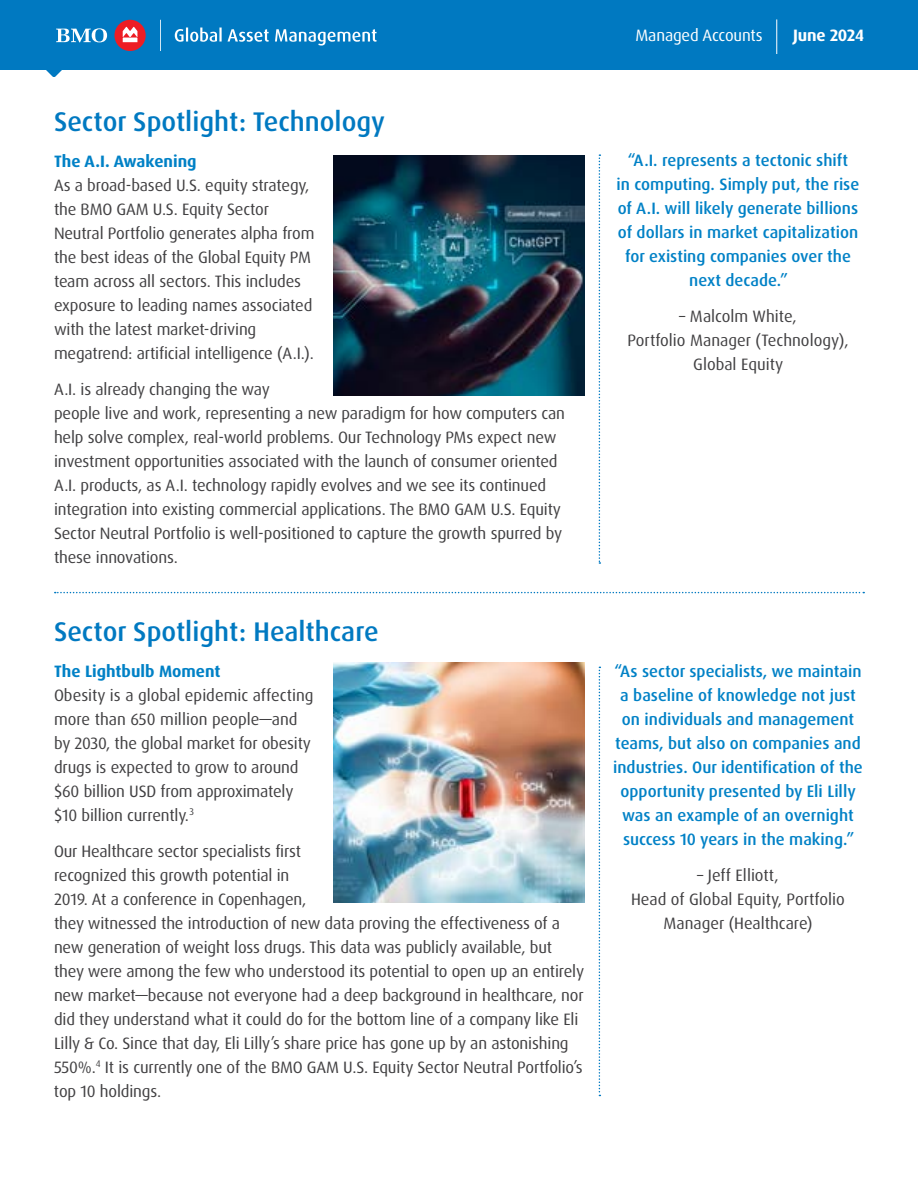
<style>
.page{position:relative;width:918px;height:1188px;background:#fff}
.page>*{position:absolute;margin:0;border:0;box-sizing:border-box;transform-origin:0 0}
.t1{font:500 27px "Dax Pro";color:#0079c1}
.t2{font:16.5px/24px "Dax Pro";letter-spacing:-.01em;color:#414042}
.t3{font:500 16.5px/24px "Dax Pro";color:#0081c6;text-align:center}
.t4{font:700 16.5px "Dax Pro";color:#0081c6}
.t5{font:16.5px "Dax Pro";letter-spacing:-.01em;color:#fff}
.t6{font:700 16.5px "Dax Pro";letter-spacing:-.015em;color:#fff}
</style>
<div class="page">
<svg style="left:599px;top:154px;width:1px;height:410px"></svg>
<svg style="left:599px;top:667px;width:1px;height:429px"></svg>
<div style="left:0;top:0;width:918px;height:69px;background:#0079c1"></div>
<svg style="left:45px;top:69px;width:18px;height:8px"></svg>
<div style="left:114px;top:20px;width:32px;height:31px;background:#ed1d24;border-radius:50%"></div>
<svg style="left:123px;top:27px;width:14px;height:15px"></svg>
<svg style="left:56px;top:28px;width:51px;height:14px"></svg>
<svg style="left:160px;top:20px;width:1px;height:31px"></svg>
<svg style="left:228px;top:29px;width:41px;height:13px"></svg>
<svg style="left:275px;top:29px;width:102px;height:17px"></svg>
<svg style="left:175px;top:28px;width:47px;height:14px"></svg>
<svg style="left:55px;top:592px;width:809px;height:1px"></svg>
<img style="left:333px;top:663px;width:252px;height:240px">
<img style="left:333px;top:156px;width:252px;height:239px">
<hr style="left:776px;top:19px;width:1px;height:35px;background:#fff">
<h1 class="t1" style="left:54px;top:105px;width:333px">Sector Spotlight: Technology</h1>
<p class="t4" style="left:54px;top:151px;width:144px">The A.I. Awakening</p>
<p class="t2" style="left:54px;top:174px;width:262px">As a broad-based U.S. equity strategy, the BMO GAM U.S. Equity Sector Neutral Portfolio generates alpha from the best ideas of the Global Equity PM team across all sectors. This includes exposure to leading names associated with the latest market-driving megatrend: artificial intelligence (A.I.).</p>
<p class="t2" style="left:54px;top:378px;width:513px">A.I. is already changing the way<br>people live and work, representing a new paradigm for how computers can help solve complex, real-world problems. Our Technology PMs expect new investment opportunities associated with the launch of consumer oriented A.I. products, as A.I. technology rapidly evolves and we see its continued integration into existing commercial applications. The BMO GAM U.S. Equity Sector Neutral Portfolio is well-positioned to capture the growth spurred by these innovations.</p>
<h1 class="t1" style="left:54px;top:614px;width:326px">Sector Spotlight: Healthcare</h1>
<p class="t4" style="left:54px;top:660px;width:168px">The Lightbulb Moment</p>
<p class="t2" style="left:54px;top:683px;width:261px">Obesity is a global epidemic affecting more than 650 million people—and by 2030, the global market for obesity drugs is expected to grow to around $60 billion USD from approximately $10 billion currently.<sup>3</sup></p>
<p class="t2" style="left:54px;top:839px;width:532px">Our Healthcare sector specialists first<br>recognized this growth potential in<br>2019. At a conference in Copenhagen,<br>they witnessed the introduction of new data proving the effectiveness of a new generation of weight loss drugs. This data was publicly available, but they were among the few who understood its potential to open up an entirely new market—because not everyone had a deep background in healthcare, nor did they understand what it could do for the bottom line of a company like Eli Lilly &amp; Co. Since that day, Eli Lilly’s share price has gone up by an astonishing 550%.<sup>4</sup> It is currently one of the BMO GAM U.S. Equity Sector Neutral Portfolio’s top 10 holdings.</p>
<p class="t5" style="left:635px;top:25px;width:129px">Managed Accounts</p>
<p class="t6" style="left:793px;top:25px;width:72px">June 2024</p>
<p class="t3" style="left:617px;top:148px;width:244px">“A.I. represents a tectonic shift<br>in computing. Simply put, the rise of A.I. will likely generate billions of dollars in market capitalization for existing companies over the next decade.”</p>
<p class="t2" style="left:627px;top:304px;width:223px;text-align:center">– Malcolm White,<br>Portfolio Manager (Technology),<br>Global Equity</p>
<p class="t3" style="left:613px;top:659px;width:251px">“As sector specialists, we maintain a baseline of knowledge not just on individuals and management teams, but also on companies and industries. Our identification of the opportunity presented by Eli Lilly was an example of an overnight success 10 years in the making.”</p>
<p class="t2" style="left:631px;top:863px;width:215px;text-align:center">– Jeff Elliott,<br>Head of Global Equity, Portfolio<br>Manager (Healthcare)</p>
</div>
